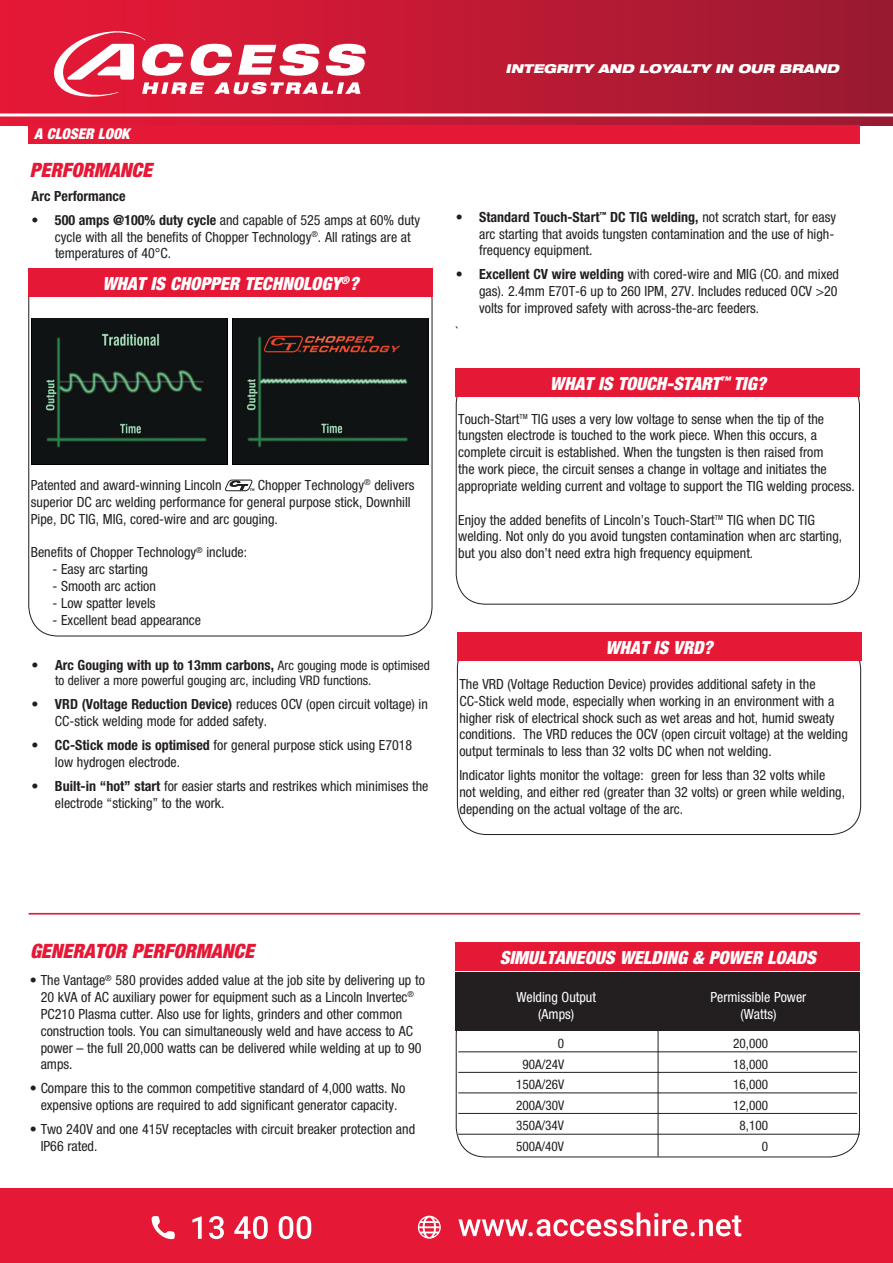
<style>
.page{position:relative;width:893px;height:1263px;background:#fff}
.page>*{position:absolute;margin:0;border:0;box-sizing:border-box;transform-origin:0 0}
.t1{font:italic 900 condensed 19.8px "Helvetica Neue";color:#e51836}
.t2{font:italic 900 condensed 18.15px "Helvetica Neue";color:#fff}
.t3{font:italic 900 condensed 14.85px "Helvetica Neue";color:#fff}
.t4{font:condensed 14.1px/16.8px "Helvetica Neue";color:#231f20}
.t5{font:700 condensed 14.1px "Helvetica Neue";color:#231f20}
.t6{font:condensed 14.1px "Helvetica Neue";color:#fff}
.t7{font:condensed 13.2px "Helvetica Neue";color:#231f20}
.t8{font:italic 900 expanded 12.3px "Helvetica Neue LT Pro";color:#fff}
.t9{font:condensed 4.95px "Helvetica Neue";color:#231f20}
.s1{font-weight:700}
.s2{font-weight:400}
.s3{font-weight:400;font-size:13.2px}
</style>
<div class="page">
<div style="left:0;top:0;width:893px;height:125px;background:linear-gradient(to right,#eb1c3a,#9b1c32)"></div>
<svg style="left:54px;top:31px;width:312px;height:66px"></svg>
<div style="left:0;top:1188px;width:893px;height:75px;background:#e51836"></div>
<svg style="left:192px;top:1216px;width:119px;height:23px"></svg>
<svg style="left:151px;top:1216px;width:24px;height:23px"></svg>
<svg style="left:458px;top:1212px;width:283px;height:24px"></svg>
<svg style="left:418px;top:1216px;width:23px;height:23px"></svg>
<hr style="left:0;top:113px;width:893px;height:3px;background:#fff">
<div style="left:456px;top:368px;width:404px;height:28px;background:#e51836"></div>
<div style="left:28px;top:125px;width:832px;height:19px;background:#e51836"></div>
<svg style="left:225px;top:480px;width:29px;height:11px"></svg>
<img style="left:32px;top:318px;width:195px;height:147px">
<img style="left:233px;top:318px;width:195px;height:146px">
<div style="left:28px;top:268px;width:404px;height:28px;background:#e51836"></div>
<div style="left:457px;top:633px;width:404px;height:28px;background:#e51836"></div>
<hr style="left:29px;top:913px;width:831px;height:1px;background:#e51836">
<hr style="left:458px;top:1051px;width:399px;height:1px;background:#231f20">
<hr style="left:458px;top:1072px;width:399px;height:1px;background:#231f20">
<hr style="left:458px;top:1092px;width:399px;height:1px;background:#231f20">
<hr style="left:458px;top:1113px;width:399px;height:1px;background:#231f20">
<hr style="left:658px;top:1011px;width:1px;height:145px;background:#231f20">
<div style="left:456px;top:942px;width:404px;height:28px;background:#e51836"></div>
<div style="left:456px;top:973px;width:404px;height:58px;background:#231f20"></div>
<hr style="left:458px;top:1134px;width:402px;height:1px;background:#231f20">
<p class="t3" style="left:34px;top:124px;width:97px">A CLOSER LOOK</p>
<h1 class="t1" style="left:30px;top:158px;width:123px">PERFORMANCE</h1>
<p class="t5" style="left:32px;top:187px;width:95px">Arc Performance</p>
<p class="t4" style="left:55px;top:211px;width:367px;text-indent:-23px">• <span class="s1">500 amps @100% duty cycle</span> and capable of 525 amps at 60% duty cycle with all the benefits of Chopper Technology<sup>®</sup>. All ratings are at temperatures of 40°C.</p>
<p class="t2" style="left:102px;top:272px;width:257px">WHAT IS CHOPPER TECHNOLOGY<sup>®</sup>?</p>
<p class="t4" style="left:31px;top:476px;width:385px;text-indent:227px">Chopper Technology<sup>®</sup> delivers superior DC arc welding performance for general purpose stick, Downhill<br>Pipe, DC TIG, MIG, cored-wire and arc gouging.</p>
<p class="t4" style="left:31px;top:544px;width:218px">Benefits of Chopper Technology<sup>®</sup> include:</p>
<p class="t4" style="left:53px;top:561px;width:97px">- Easy arc starting</p>
<p class="t4" style="left:53px;top:577px;width:105px">- Smooth arc action</p>
<p class="t4" style="left:53px;top:594px;width:105px">- Low spatter levels</p>
<p class="t4" style="left:53px;top:611px;width:150px">- Excellent bead appearance</p>
<p class="t4" style="left:31px;top:476px;width:192px">Patented and award-winning Lincoln</p>
<p class="t5" style="left:32px;top:656px;width:400px"><span class="s2">•</span> Arc Gouging with up to 13mm carbons, <span class="s3">Arc gouging mode is optimised</span></p>
<p class="t7" style="left:55px;top:673px;width:318px">to deliver a more powerful gouging arc, including VRD functions.</p>
<p class="t4" style="left:55px;top:696px;width:374px;text-indent:-23px">• <span class="s1">VRD (Voltage Reduction Device)</span> reduces OCV (open circuit voltage) in<br>CC-stick welding mode for added safety.</p>
<p class="t4" style="left:55px;top:736px;width:359px;text-indent:-23px">• <span class="s1">CC-Stick mode is optimised</span> for general purpose stick using E7018 low hydrogen electrode.</p>
<p class="t4" style="left:55px;top:777px;width:375px;text-indent:-23px">• <span class="s1">Built-in “hot” start</span> for easier starts and restrikes which minimises the electrode “sticking” to the work.</p>
<p class="t8" style="left:506px;top:60px;width:335px">INTEGRITY AND LOYALTY IN OUR BRAND</p>
<p class="t4" style="left:479px;top:208px;width:358px;text-indent:-23px">• <span class="s1">Standard Touch-Start</span><sup>™</sup> <span class="s1">DC TIG welding,</span> not scratch start, for easy arc starting that avoids tungsten contamination and the use of high&shy;frequency equipment.</p>
<p class="t4" style="left:456px;top:266px;width:385px">• <span class="s1">Excellent CV wire welding</span> with cored-wire and MIG (CO and mixed</p>
<p class="t9" style="left:779px;top:275px;width:4px">2</p>
<p class="t4" style="left:479px;top:283px;width:360px">gas). 2.4mm E70T-6 up to 260 IPM, 27V. Includes reduced OCV &gt;20 volts for improved safety with across-the-arc feeders.</p>
<p class="t4" style="left:456px;top:323px;width:4px">`</p>
<p class="t2" style="left:550px;top:372px;width:217px">WHAT IS TOUCH-START<sup>™</sup> TIG?</p>
<p class="t4" style="left:458px;top:410px;width:398px">Touch-Start<sup>TM</sup> TIG uses a very low voltage to sense when the tip of the tungsten electrode is touched to the work piece. When this occurs, a complete circuit is established. When the tungsten is then raised from<br>the work piece, the circuit senses a change in voltage and initiates the appropriate welding current and voltage to support the TIG welding process.</p>
<p class="t4" style="left:458px;top:511px;width:385px">Enjoy the added benefits of Lincoln’s Touch-Start<sup>TM</sup> TIG when DC TIG welding. Not only do you avoid tungsten contamination when arc starting, but you also don’t need extra high frequency equipment.</p>
<p class="t2" style="left:605px;top:637px;width:109px">WHAT IS VRD?</p>
<p class="t4" style="left:459px;top:675px;width:390px">The VRD (Voltage Reduction Device) provides additional safety in the CC-Stick weld mode, especially when working in an environment with a higher risk of electrical shock such as wet areas and hot, humid sweaty conditions. The VRD reduces the OCV (open circuit voltage) at the welding output terminals to less than 32 volts DC when not welding.</p>
<p class="t4" style="left:459px;top:767px;width:387px">Indicator lights monitor the voltage: green for less than 32 volts while not welding, and either red (greater than 32 volts) or green while welding, depending on the actual voltage of the arc.</p>
<h1 class="t1" style="left:30px;top:939px;width:225px">GENERATOR PERFORMANCE</h1>
<p class="t4" style="left:41px;top:972px;width:386px;text-indent:-11px">• The Vantage<sup>®</sup> 580 provides added value at the job site by delivering up to 20 kVA of AC auxiliary power for equipment such as a Lincoln Invertec<sup>® </sup>PC210 Plasma cutter. Also use for lights, grinders and other common construction tools. You can simultaneously weld and have access to AC power – the full 20,000 watts can be delivered while welding at up to 90 amps.</p>
<p class="t4" style="left:30px;top:1080px;width:377px;text-align:center">• Compare this to the common competitive standard of 4,000 watts. No expensive options are required to add significant generator capacity.</p>
<p class="t4" style="left:41px;top:1120px;width:376px;text-indent:-11px">• Two 240V and one 415V receptacles with circuit breaker protection and<br>IP66 rated.</p>
<p class="t2" style="left:500px;top:946px;width:318px">SIMULTANEOUS WELDING &amp; POWER LOADS</p>
<p class="t6" style="left:516px;top:989px;width:81px">Welding Output</p>
<p class="t6" style="left:710px;top:989px;width:97px">Permissible Power</p>
<p class="t6" style="left:538px;top:1006px;width:38px">(Amps)</p>
<p class="t6" style="left:740px;top:1006px;width:38px">(Watts)</p>
<p class="t7" style="left:558px;top:1036px;width:8px">0</p>
<p class="t7" style="left:733px;top:1036px;width:36px">20,000</p>
<p class="t7" style="left:522px;top:1056px;width:43px">90A/24V</p>
<p class="t7" style="left:733px;top:1056px;width:36px">18,000</p>
<p class="t7" style="left:516px;top:1077px;width:49px">150A/26V</p>
<p class="t7" style="left:733px;top:1077px;width:36px">16,000</p>
<p class="t7" style="left:516px;top:1097px;width:49px">200A/30V</p>
<p class="t7" style="left:733px;top:1097px;width:36px">12,000</p>
<p class="t7" style="left:516px;top:1118px;width:49px">350A/34V</p>
<p class="t7" style="left:740px;top:1118px;width:30px">8,100</p>
<p class="t7" style="left:516px;top:1138px;width:49px">500A/40V</p>
<p class="t7" style="left:762px;top:1138px;width:8px">0</p>
</div>
